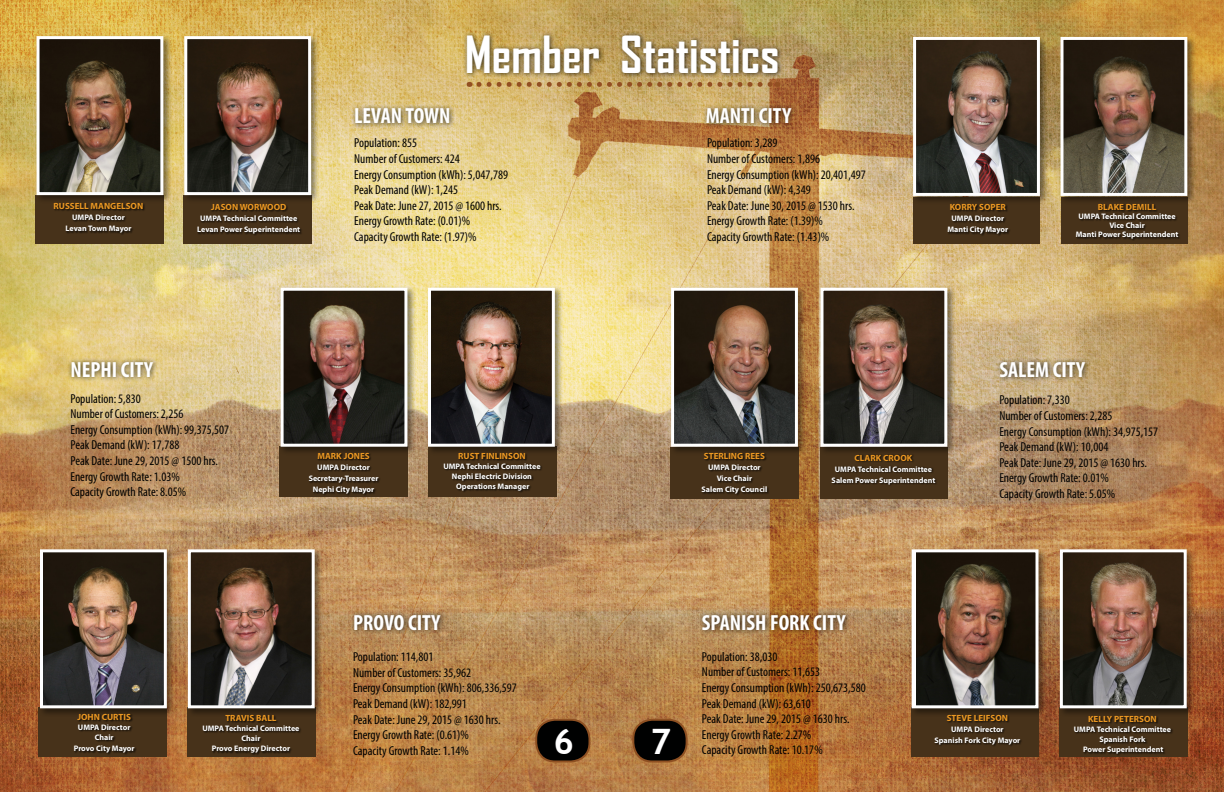
<style>
.page{position:relative;width:1224px;height:792px;background:#fff}
.page>*{position:absolute;margin:0;border:0;box-sizing:border-box;transform-origin:0 0}
.t1{font:700 49px "Agency FB";color:#fff}
.t2{font:700 35px "Trebuchet MS";color:#fff}
.t3{font:700 condensed 22px "Myriad Pro";color:#fff}
.t4{font:condensed 13px/15.6px "Myriad Pro";color:#000}
.t5{font:700 9px "Myriad Pro";color:#eb9823}
.t6{font:700 8px/11px "Myriad Pro";color:#fff;text-align:center}
</style>
<div class="page">
<img style="left:0;top:0;width:1224px;height:792px">
<div style="left:35px;top:195px;width:129px;height:48px;background:#47321a"></div>
<div style="left:34px;top:34px;width:138px;height:170px;background:#000;opacity:.45"></div>
<img style="left:41px;top:40px;width:118px;height:151px">
<div style="left:37px;top:36px;width:126px;height:159px;border:3px solid #fff"></div>
<div style="left:183px;top:195px;width:129px;height:48px;background:#47321a"></div>
<div style="left:182px;top:34px;width:138px;height:170px;background:#000;opacity:.45"></div>
<img style="left:188px;top:40px;width:119px;height:151px">
<div style="left:184px;top:36px;width:127px;height:159px;border:3px solid #fff"></div>
<div style="left:54px;top:203px;width:91px;height:33px;background:#000;opacity:.75"></div>
<div style="left:197px;top:204px;width:106px;height:32px;background:#000;opacity:.75"></div>
<div style="left:351px;top:103px;width:105px;height:26px;background:#000;opacity:.75"></div>
<div style="left:67px;top:357px;width:92px;height:26px;background:#000;opacity:.75"></div>
<div style="left:280px;top:447px;width:128px;height:50px;background:#47321a"></div>
<div style="left:279px;top:286px;width:137px;height:170px;background:#000;opacity:.45"></div>
<img style="left:285px;top:292px;width:118px;height:151px">
<div style="left:281px;top:288px;width:126px;height:159px;border:3px solid #fff"></div>
<div style="left:428px;top:447px;width:129px;height:50px;background:#47321a"></div>
<div style="left:309px;top:453px;width:72px;height:44px;background:#000;opacity:.8"></div>
<div style="left:426px;top:286px;width:138px;height:170px;background:#000;opacity:.45"></div>
<img style="left:432px;top:292px;width:119px;height:151px">
<div style="left:428px;top:288px;width:127px;height:159px;border:3px solid #fff"></div>
<div style="left:443px;top:453px;width:100px;height:40px;background:#000;opacity:.8"></div>
<div style="left:38px;top:707px;width:129px;height:49px;background:#47321a"></div>
<div style="left:350px;top:610px;width:97px;height:26px;background:#000;opacity:.75"></div>
<div style="left:38px;top:548px;width:138px;height:169px;background:#000;opacity:.45"></div>
<img style="left:44px;top:553px;width:119px;height:151px">
<div style="left:40px;top:549px;width:127px;height:159px;border:3px solid #fff"></div>
<div style="left:187px;top:707px;width:129px;height:49px;background:#47321a"></div>
<div style="left:186px;top:548px;width:138px;height:169px;background:#000;opacity:.45"></div>
<img style="left:192px;top:553px;width:119px;height:151px">
<div style="left:188px;top:549px;width:127px;height:159px;border:3px solid #fff"></div>
<div style="left:74px;top:714px;width:63px;height:42px;background:#000;opacity:.8"></div>
<div style="left:202px;top:715px;width:100px;height:41px;background:#000;opacity:.8"></div>
<div style="left:536px;top:720px;width:54px;height:42px;background:#000101;border-radius:19px"></div>
<div style="left:535px;top:719px;width:56px;height:44px;border:2px solid #8e5022;border-radius:19px"></div>
<div style="left:913px;top:197px;width:127px;height:46px;background:#47321a"></div>
<div style="left:947px;top:203px;width:64px;height:34px;background:#000;opacity:.75"></div>
<div style="left:1061px;top:197px;width:127px;height:46px;background:#47321a"></div>
<div style="left:1076px;top:203px;width:105px;height:38px;background:#000;opacity:.75"></div>
<div style="left:703px;top:103px;width:94px;height:26px;background:#000;opacity:.75"></div>
<div style="left:911px;top:35px;width:138px;height:170px;background:#000;opacity:.45"></div>
<img style="left:917px;top:41px;width:119px;height:151px">
<div style="left:913px;top:37px;width:127px;height:159px;border:3px solid #fff"></div>
<div style="left:1058px;top:35px;width:138px;height:170px;background:#000;opacity:.45"></div>
<img style="left:1064px;top:41px;width:119px;height:151px">
<div style="left:1060px;top:37px;width:127px;height:159px;border:3px solid #fff"></div>
<div style="left:995px;top:357px;width:96px;height:26px;background:#000;opacity:.75"></div>
<div style="left:670px;top:448px;width:129px;height:51px;background:#47321a"></div>
<div style="left:669px;top:286px;width:138px;height:170px;background:#000;opacity:.45"></div>
<img style="left:675px;top:292px;width:119px;height:151px">
<div style="left:671px;top:288px;width:127px;height:159px;border:3px solid #fff"></div>
<div style="left:701px;top:453px;width:69px;height:44px;background:#000;opacity:.75"></div>
<div style="left:820px;top:448px;width:127px;height:51px;background:#47321a"></div>
<div style="left:832px;top:454px;width:106px;height:33px;background:#000;opacity:.75"></div>
<div style="left:818px;top:286px;width:138px;height:170px;background:#000;opacity:.45"></div>
<img style="left:824px;top:292px;width:119px;height:151px">
<div style="left:820px;top:288px;width:127px;height:159px;border:3px solid #fff"></div>
<div style="left:911px;top:707px;width:128px;height:49px;background:#47321a"></div>
<div style="left:698px;top:610px;width:154px;height:26px;background:#000;opacity:.75"></div>
<div style="left:910px;top:548px;width:138px;height:169px;background:#000;opacity:.45"></div>
<img style="left:916px;top:553px;width:119px;height:151px">
<div style="left:912px;top:549px;width:127px;height:159px;border:3px solid #fff"></div>
<div style="left:1060px;top:707px;width:128px;height:49px;background:#47321a"></div>
<div style="left:1058px;top:548px;width:138px;height:169px;background:#000;opacity:.45"></div>
<img style="left:1064px;top:553px;width:119px;height:151px">
<div style="left:1060px;top:549px;width:127px;height:159px;border:3px solid #fff"></div>
<div style="left:934px;top:714px;width:89px;height:34px;background:#000;opacity:.75"></div>
<div style="left:1074px;top:715px;width:100px;height:41px;background:#000;opacity:.75"></div>
<div style="left:463px;top:31px;width:321px;height:48px;background:#000;opacity:.75"></div>
<svg style="left:479px;top:82px;width:299px;height:5px"></svg>
<div style="left:633px;top:720px;width:54px;height:42px;background:#000101;border-radius:19px"></div>
<div style="left:632px;top:719px;width:56px;height:44px;border:2px solid #8e5022;border-radius:19px"></div>
<p class="t5" style="left:54px;top:200px;width:91px">RUSSELL MANGELSON</p>
<p class="t6" style="left:66px;top:212px;width:67px">UMPA Director<br>Levan Town Mayor</p>
<p class="t5" style="left:211px;top:201px;width:77px">JASON WORWOOD</p>
<p class="t6" style="left:197px;top:213px;width:104px">UMPA Technical Committee<br>Levan Power Superintendent</p>
<h1 class="t1" style="left:465px;top:24px;width:316px">Member Statistics</h1>
<h3 class="t3" style="left:354px;top:102px;width:98px">LEVAN TOWN</h3>
<p class="t4" style="left:354px;top:135px;width:155px">Population: 855<br>Number of Customers: 424<br>Energy Consumption (kWh): 5,047,789<br>Peak Demand (kW): 1,245<br>Peak Date: June 27, 2015 @ 1600 hrs.<br>Energy Growth Rate: (0.01)%<br>Capacity Growth Rate: (1.97)%</p>
<h3 class="t3" style="left:706px;top:102px;width:87px">MANTI CITY</h3>
<p class="t4" style="left:707px;top:135px;width:160px">Population: 3,289<br>Number of Customers: 1,896<br>Energy Consumption (kWh): 20,401,497<br>Peak Demand (kW): 4,349<br>Peak Date: June 30, 2015 @ 1530 hrs.<br>Energy Growth Rate: (1.39)%<br>Capacity Growth Rate: (1.43)%</p>
<p class="t5" style="left:950px;top:201px;width:58px">KORRY SOPER</p>
<p class="t6" style="left:947px;top:213px;width:62px">UMPA Director<br>Manti City Mayor</p>
<p class="t5" style="left:1098px;top:201px;width:60px">BLAKE DEMILL</p>
<p class="t6" style="left:1076px;top:212px;width:104px;line-height:9px">UMPA Technical Committee<br>Vice Chair<br>Manti Power Superintendent</p>
<h3 class="t3" style="left:70px;top:355px;width:84px">NEPHI CITY</h3>
<p class="t4" style="left:70px;top:390px;width:160px">Population: 5,830<br>Number of Customers: 2,256<br>Energy Consumption (kWh): 99,375,507<br>Peak Demand (kW): 17,788<br>Peak Date: June 29, 2015 @ 1500 hrs.<br>Energy Growth Rate: 1.03%<br>Capacity Growth Rate: 8.05%</p>
<p class="t5" style="left:318px;top:450px;width:54px">MARK JONES</p>
<p class="t6" style="left:309px;top:462px;width:71px">UMPA Director<br>Secretary-Treasurer<br>Nephi City Mayor</p>
<p class="t5" style="left:458px;top:450px;width:69px">RUST FINLINSON</p>
<p class="t6" style="left:443px;top:461px;width:99px;line-height:10px">UMPA Technical Committee<br>Nephi Electric Division<br>Operations Manager</p>
<p class="t5" style="left:704px;top:450px;width:63px">STERLING REES</p>
<p class="t6" style="left:702px;top:462px;width:67px">UMPA Director<br>Vice Chair<br>Salem City Council</p>
<p class="t5" style="left:855px;top:452px;width:59px">CLARK CROOK</p>
<p class="t6" style="left:832px;top:463px;width:105px">UMPA Technical Committee<br>Salem Power Superintendent</p>
<h3 class="t3" style="left:999px;top:355px;width:87px">SALEM CITY</h3>
<p class="t4" style="left:999px;top:392px;width:160px">Population: 7,330<br>Number of Customers: 2,285<br>Energy Consumption (kWh): 34,975,157<br>Peak Demand (kW): 10,004<br>Peak Date: June 29, 2015 @ 1630 hrs.<br>Energy Growth Rate: 0.01%<br>Capacity Growth Rate: 5.05%</p>
<p class="t5" style="left:77px;top:711px;width:55px">JOHN CURTIS</p>
<p class="t6" style="left:78px;top:722px;width:54px;line-height:10px">UMPA Director<br>Chair</p>
<p class="t6" style="left:74px;top:743px;width:62px">Provo City Mayor</p>
<h3 class="t3" style="left:353px;top:609px;width:89px">PROVO CITY</h3>
<p class="t4" style="left:353px;top:649px;width:165px">Population: 114,801<br>Number of Customers: 35,962<br>Energy Consumption (kWh): 806,336,597<br>Peak Demand (kW): 182,991<br>Peak Date: June 29, 2015 @ 1630 hrs.<br>Energy Growth Rate: (0.61)%<br>Capacity Growth Rate: 1.14%</p>
<p class="t5" style="left:225px;top:712px;width:53px">TRAVIS BALL</p>
<p class="t6" style="left:202px;top:723px;width:99px;line-height:10px">UMPA Technical Committee<br>Chair<br>Provo Energy Director</p>
<h2 class="t2" style="left:553px;top:719px;width:22px">6</h2>
<h2 class="t2" style="left:650px;top:719px;width:22px">7</h2>
<h3 class="t3" style="left:702px;top:609px;width:145px">SPANISH FORK CITY</h3>
<p class="t4" style="left:702px;top:649px;width:165px">Population: 38,030<br>Number of Customers: 11,653<br>Energy Consumption (kWh): 250,673,580<br>Peak Demand (kW): 63,610<br>Peak Date: June 29, 2015 @ 1630 hrs.<br>Energy Growth Rate: 2.27%<br>Capacity Growth Rate: 10.17%</p>
<p class="t5" style="left:947px;top:712px;width:63px">STEVE LEIFSON</p>
<p class="t6" style="left:934px;top:724px;width:87px">UMPA Director<br>Spanish Fork City Mayor</p>
<p class="t5" style="left:1088px;top:713px;width:70px">KELLY PETERSON</p>
<p class="t6" style="left:1074px;top:724px;width:99px;line-height:10px">UMPA Technical Committee<br>Spanish Fork<br>Power Superintendent</p>
</div>
